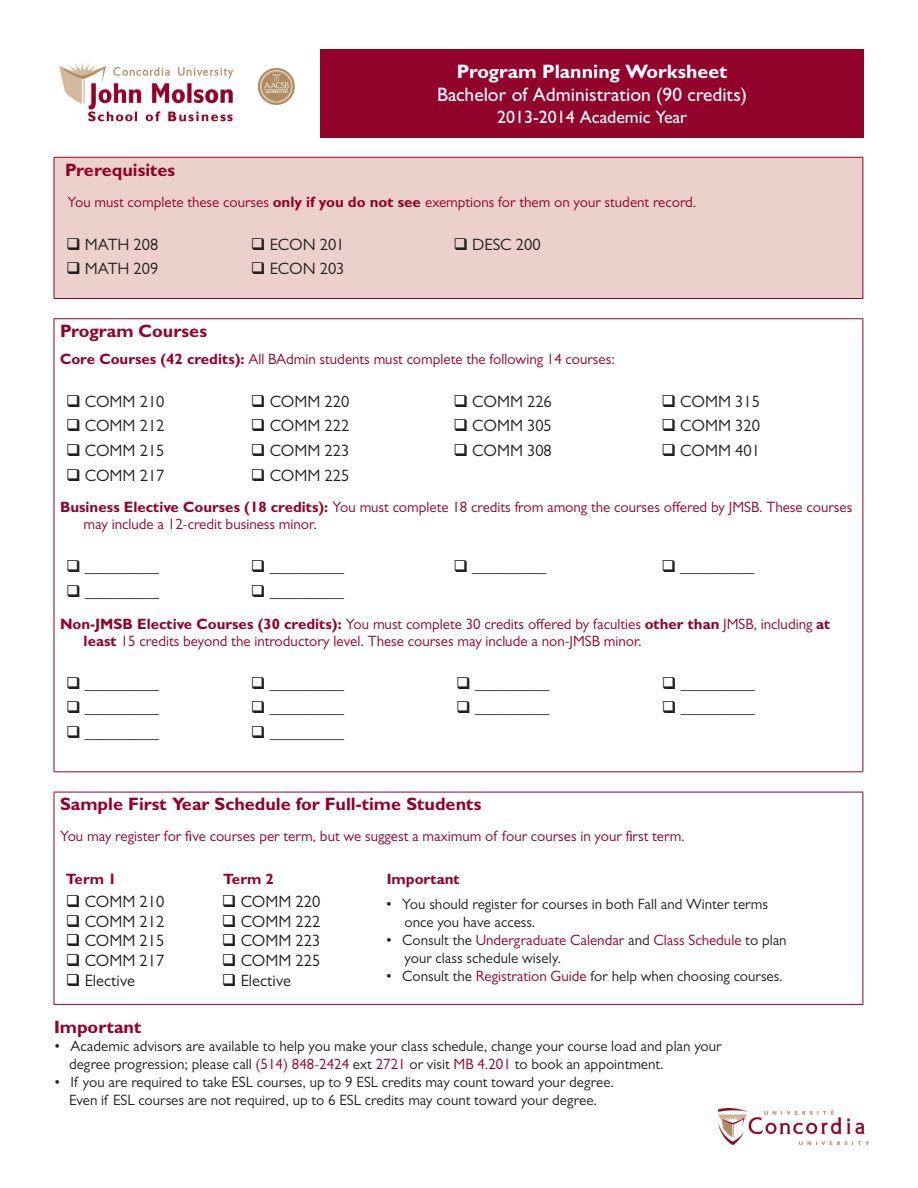
<style>
.page{position:relative;width:918px;height:1188px;background:#fff}
.page>*{position:absolute;margin:0;border:0;box-sizing:border-box;transform-origin:0 0}
.t1{font:500 19.5px "Gill Sans MT Pro";color:#fff}
.t2{font:700 19.5px "Gill Sans MT Pro";color:#fff}
.t3{font:700 18px "Gill Sans MT Pro";color:#93012b}
.t4{font:500 18px "Gill Sans MT Pro";color:#fff}
.t5{font:16.5px "Gill Sans MT Pro";color:#231f20}
.t6{font:15px/17.2px "Gill Sans MT Pro";color:#93012b}
.t7{font:15px/18px "Gill Sans MT Pro";color:#231f20}
.t8{font:700 15px "Gill Sans MT Pro";color:#93012b}
.s1{font-weight:700}
.s2{color:#93012b}
</style>
<div class="page">
<img style="left:59px;top:63px;width:236px;height:59px">
<img style="left:719px;top:1109px;width:149px;height:35px">
<div style="left:320px;top:50px;width:544px;height:88px;background:#93022b"></div>
<div style="left:54px;top:157px;width:809px;height:141px;background:#ecd0cb"></div>
<hr style="left:54px;top:157px;width:809px;height:1px;background:#93022b">
<hr style="left:54px;top:158px;width:1px;height:140px;background:#93022b">
<hr style="left:862px;top:158px;width:1px;height:140px;background:#93022b">
<hr style="left:54px;top:298px;width:809px;height:1px;background:#93022b">
<hr style="left:54px;top:318px;width:809px;height:1px;background:#93012b">
<hr style="left:54px;top:319px;width:1px;height:452px;background:#93012b">
<hr style="left:862px;top:319px;width:1px;height:452px;background:#93012b">
<hr style="left:54px;top:771px;width:809px;height:1px;background:#93012b">
<hr style="left:54px;top:792px;width:809px;height:1px;background:#93012b">
<hr style="left:54px;top:792px;width:1px;height:212px;background:#93012b">
<hr style="left:862px;top:792px;width:1px;height:212px;background:#93012b">
<hr style="left:54px;top:1004px;width:809px;height:1px;background:#93012b">
<p class="t2" style="left:457px;top:59px;width:272px">Program Planning Worksheet</p>
<p class="t1" style="left:437px;top:83px;width:312px">Bachelor of Administration (90 credits)</p>
<p class="t4" style="left:497px;top:106px;width:192px">2013-2014 Academic Year</p>
<p class="t3" style="left:65px;top:158px;width:112px">Prerequisites</p>
<p class="t6" style="left:68px;top:193px;width:631px">You must complete these courses <span class="s1">only if you do not see</span> exemptions for them on your student record.</p>
<p class="t5" style="left:66px;top:234px;width:94px">❑ MATH 208</p>
<p class="t5" style="left:251px;top:234px;width:95px">❑ ECON 201</p>
<p class="t5" style="left:453px;top:234px;width:89px">❑ DESC 200</p>
<p class="t5" style="left:66px;top:259px;width:94px">❑ MATH 209</p>
<p class="t5" style="left:251px;top:259px;width:95px">❑ ECON 203</p>
<p class="t3" style="left:60px;top:320px;width:149px">Program Courses</p>
<p class="t6" style="left:60px;top:350px;width:557px"><span class="s1">Core Courses (42 credits):</span> All BAdmin students must complete the following 14 courses:</p>
<p class="t5" style="left:66px;top:391px;width:100px">❑ COMM 210</p>
<p class="t5" style="left:251px;top:391px;width:100px">❑ COMM 220</p>
<p class="t5" style="left:453px;top:391px;width:100px">❑ COMM 226</p>
<p class="t5" style="left:662px;top:391px;width:100px">❑ COMM 315</p>
<p class="t5" style="left:66px;top:416px;width:100px">❑ COMM 212</p>
<p class="t5" style="left:251px;top:416px;width:100px">❑ COMM 222</p>
<p class="t5" style="left:453px;top:416px;width:100px">❑ COMM 305</p>
<p class="t5" style="left:662px;top:416px;width:100px">❑ COMM 320</p>
<p class="t5" style="left:66px;top:441px;width:100px">❑ COMM 215</p>
<p class="t5" style="left:251px;top:441px;width:100px">❑ COMM 223</p>
<p class="t5" style="left:453px;top:441px;width:100px">❑ COMM 308</p>
<p class="t5" style="left:662px;top:441px;width:100px">❑ COMM 401</p>
<p class="t5" style="left:66px;top:466px;width:100px">❑ COMM 217</p>
<p class="t5" style="left:251px;top:466px;width:100px">❑ COMM 225</p>
<p class="t6" style="left:84px;top:498px;width:770px;text-indent:-24px"><span class="s1">Business Elective Courses (18 credits):</span> You must complete 18 credits from among the courses offered by JMSB. These courses may include a 12-credit business minor.</p>
<p class="t5" style="left:66px;top:556px;width:95px">❑ _________</p>
<p class="t5" style="left:251px;top:556px;width:95px">❑ _________</p>
<p class="t5" style="left:453px;top:556px;width:95px">❑ _________</p>
<p class="t5" style="left:662px;top:556px;width:95px">❑ _________</p>
<p class="t5" style="left:66px;top:582px;width:95px">❑ _________</p>
<p class="t5" style="left:251px;top:582px;width:95px">❑ _________</p>
<p class="t6" style="left:84px;top:615px;width:748px;text-indent:-24px"><span class="s1">Non-JMSB Elective Courses (30 credits):</span> You must complete 30 credits offered by faculties <span class="s1">other than</span> JMSB, including <span class="s1">at least</span> 15 credits beyond the introductory level. These courses may include a non-JMSB minor.</p>
<p class="t5" style="left:66px;top:673px;width:95px">❑ _________</p>
<p class="t5" style="left:251px;top:673px;width:95px">❑ _________</p>
<p class="t5" style="left:456px;top:673px;width:95px">❑ _________</p>
<p class="t5" style="left:662px;top:673px;width:95px">❑ _________</p>
<p class="t5" style="left:66px;top:698px;width:95px">❑ _________</p>
<p class="t5" style="left:251px;top:698px;width:95px">❑ _________</p>
<p class="t5" style="left:456px;top:698px;width:95px">❑ _________</p>
<p class="t5" style="left:662px;top:698px;width:95px">❑ _________</p>
<p class="t5" style="left:66px;top:723px;width:95px">❑ _________</p>
<p class="t5" style="left:251px;top:723px;width:95px">❑ _________</p>
<p class="t3" style="left:60px;top:793px;width:423px">Sample First Year Schedule for Full-time Students</p>
<p class="t6" style="left:60px;top:827px;width:626px">You may register for five courses per term, but we suggest a maximum of four courses in your first term.</p>
<p class="t8" style="left:66px;top:869px;width:52px">Term 1</p>
<p class="t8" style="left:223px;top:869px;width:52px">Term 2</p>
<p class="t8" style="left:387px;top:869px;width:74px">Important</p>
<p class="t5" style="left:66px;top:891px;width:100px">❑ COMM 210</p>
<p class="t5" style="left:66px;top:911px;width:100px">❑ COMM 212</p>
<p class="t5" style="left:66px;top:931px;width:100px">❑ COMM 215</p>
<p class="t5" style="left:66px;top:951px;width:100px">❑ COMM 217</p>
<p class="t5" style="left:66px;top:971px;width:71px">❑ Elective</p>
<p class="t5" style="left:222px;top:891px;width:100px">❑ COMM 220</p>
<p class="t5" style="left:222px;top:911px;width:100px">❑ COMM 222</p>
<p class="t5" style="left:222px;top:931px;width:100px">❑ COMM 223</p>
<p class="t5" style="left:222px;top:951px;width:100px">❑ COMM 225</p>
<p class="t5" style="left:222px;top:971px;width:71px">❑ Elective</p>
<p class="t7" style="left:386px;top:895px;width:384px">• You should register for courses in both Fall and Winter terms</p>
<p class="t7" style="left:404px;top:913px;width:133px">once you have access.</p>
<p class="t7" style="left:404px;top:931px;width:384px;text-indent:-19px">• Consult the <span class="s2">Undergraduate Calendar</span> and <span class="s2">Class Schedule</span> to plan your class schedule wisely.</p>
<p class="t7" style="left:386px;top:967px;width:399px">• Consult the <span class="s2">Registration Guide</span> for help when choosing courses.</p>
<p class="t3" style="left:54px;top:1016px;width:89px">Important</p>
<p class="t7" style="left:69px;top:1037px;width:654px;text-indent:-15px">• Academic advisors are available to help you make your class schedule, change your course load and plan your degree progression; please call <span class="s2">(514) 848-2424</span> ext <span class="s2">2721</span> or visit <span class="s2">MB 4.201</span> to book an appointment.</p>
<p class="t7" style="left:54px;top:1073px;width:562px">• If you are required to take ESL courses, up to 9 ESL credits may count toward your degree.</p>
<p class="t7" style="left:69px;top:1091px;width:530px">Even if ESL courses are not required, up to 6 ESL credits may count toward your degree.</p>
</div>
